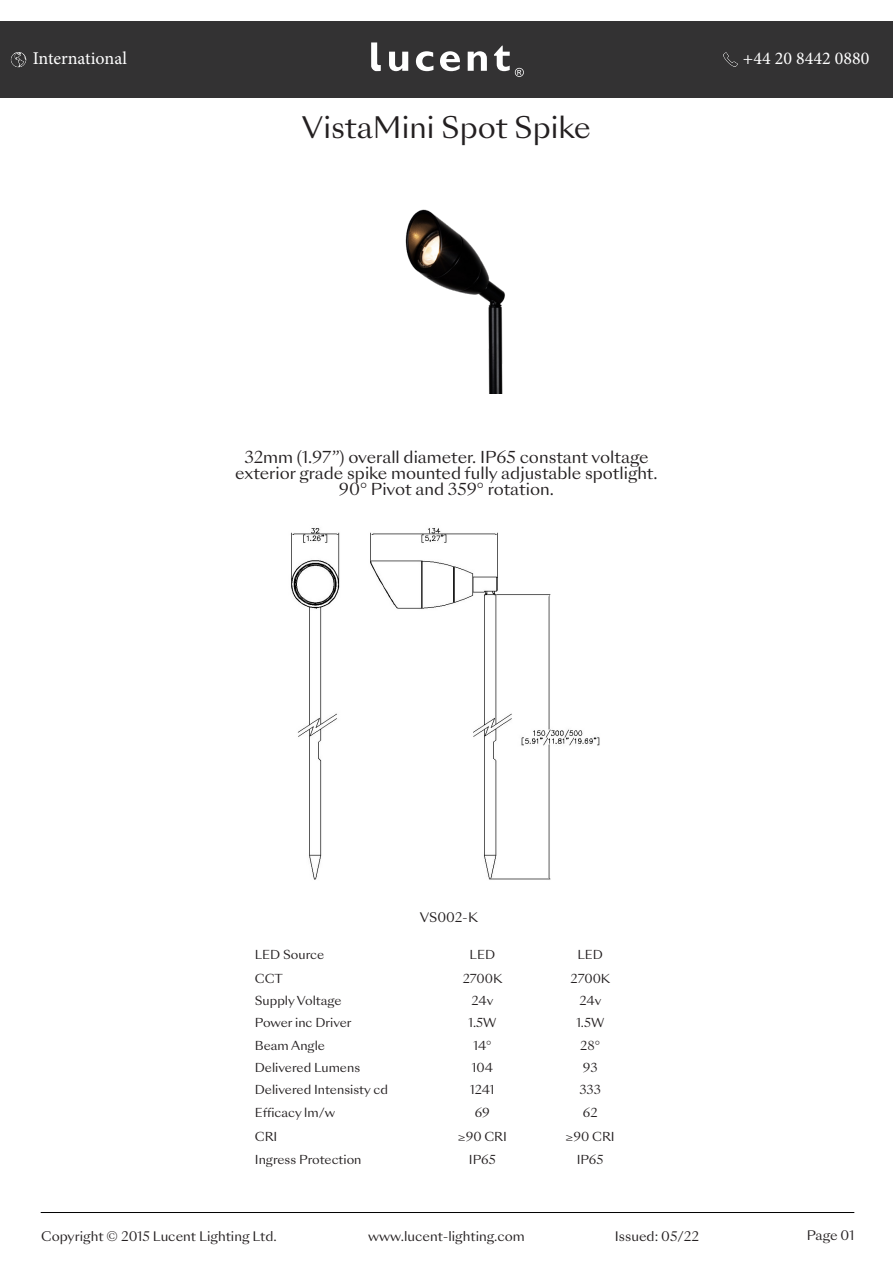
<style>
.page{position:relative;width:893px;height:1263px;background:#fff}
.page>*{position:absolute;margin:0;border:0;box-sizing:border-box;transform-origin:0 0}
.t1{font:28.65px "Sang Bleu Sunrise";color:#231f20}
.t2{font:18px "Minion Pro";color:#fff}
.bullet_points{font:15.9px/15.9px "Sang Bleu Sunrise";color:#231f20;text-align:center}
.bullet_point{font:12.75px "Sang Bleu Sunrise";color:#231f20}
.t3{font:12px "Sang Bleu Sunrise";color:#231f20}
</style>
<div class="page">
<div style="left:0;top:21px;width:893px;height:77px;background:#333233"></div>
<hr style="left:41px;top:1212px;width:813px;height:1px;background:#000">
<svg style="left:389px;top:52px;width:19px;height:19px"></svg>
<svg style="left:416px;top:51px;width:17px;height:20px"></svg>
<svg style="left:440px;top:51px;width:20px;height:20px"></svg>
<svg style="left:468px;top:51px;width:19px;height:20px"></svg>
<svg style="left:371px;top:42px;width:10px;height:29px"></svg>
<svg style="left:494px;top:46px;width:30px;height:31px"></svg>
<img style="left:405px;top:209px;width:100px;height:184px">
<img style="left:291px;top:528px;width:309px;height:352px">
<img style="left:11px;top:52px;width:15px;height:15px">
<img style="left:723px;top:52px;width:15px;height:15px">
<p class="t2" style="left:33px;top:47px;width:96px">International</p>
<p class="t2" style="left:743px;top:47px;width:128px">+44 20 8442 0880</p>
<p class="t1" style="left:302px;top:107px;width:290px">VistaMini Spot Spike</p>
<p class="bullet_points" style="left:235px;top:450px;width:424px">32mm (1.97”) overall diameter. IP65 constant voltage exterior grade spike mounted fully adjustable spotlight.<br>90° Pivot and 359° rotation.</p>
<p class="bullet_point" style="left:420px;top:908px;width:59px">VS002-K</p>
<p class="t3" style="left:255px;top:946px;width:71px">LED Source</p>
<p class="t3" style="left:470px;top:946px;width:27px">LED</p>
<p class="t3" style="left:577px;top:946px;width:27px">LED</p>
<p class="t3" style="left:255px;top:970px;width:30px">CCT</p>
<p class="t3" style="left:463px;top:970px;width:41px">2700K</p>
<p class="t3" style="left:570px;top:970px;width:41px">2700K</p>
<p class="t3" style="left:255px;top:992px;width:88px">Supply Voltage</p>
<p class="t3" style="left:471px;top:992px;width:23px">24v</p>
<p class="t3" style="left:579px;top:992px;width:23px">24v</p>
<p class="t3" style="left:255px;top:1014px;width:98px">Power inc Driver</p>
<p class="t3" style="left:468px;top:1014px;width:30px">1.5W</p>
<p class="t3" style="left:576px;top:1014px;width:30px">1.5W</p>
<p class="t3" style="left:255px;top:1037px;width:72px">Beam Angle</p>
<p class="t3" style="left:473px;top:1037px;width:19px">14°</p>
<p class="t3" style="left:580px;top:1037px;width:21px">28°</p>
<p class="t3" style="left:255px;top:1059px;width:107px">Delivered Lumens</p>
<p class="t3" style="left:472px;top:1059px;width:23px">104</p>
<p class="t3" style="left:583px;top:1059px;width:16px">93</p>
<p class="t3" style="left:255px;top:1082px;width:135px">Delivered Intensisty cd</p>
<p class="t3" style="left:470px;top:1082px;width:26px">1241</p>
<p class="t3" style="left:579px;top:1082px;width:23px">333</p>
<p class="t3" style="left:255px;top:1104px;width:82px">Efficacy lm/w</p>
<p class="t3" style="left:475px;top:1104px;width:17px">69</p>
<p class="t3" style="left:583px;top:1104px;width:16px">62</p>
<p class="t3" style="left:255px;top:1128px;width:24px">CRI</p>
<p class="t3" style="left:458px;top:1128px;width:51px">≥90 CRI</p>
<p class="t3" style="left:566px;top:1128px;width:51px">≥90 CRI</p>
<p class="t3" style="left:255px;top:1151px;width:108px">Ingress Protection</p>
<p class="t3" style="left:469px;top:1151px;width:28px">IP65</p>
<p class="t3" style="left:577px;top:1151px;width:28px">IP65</p>
<p class="bullet_point" style="left:41px;top:1227px;width:237px">Copyright © 2015 Lucent Lighting Ltd.</p>
<p class="bullet_point" style="left:368px;top:1227px;width:158px">www.lucent-lighting.com</p>
<p class="bullet_point" style="left:615px;top:1227px;width:86px">Issued: 05/22</p>
<p class="bullet_point" style="left:807px;top:1227px;width:49px">Page 01</p>
</div>
